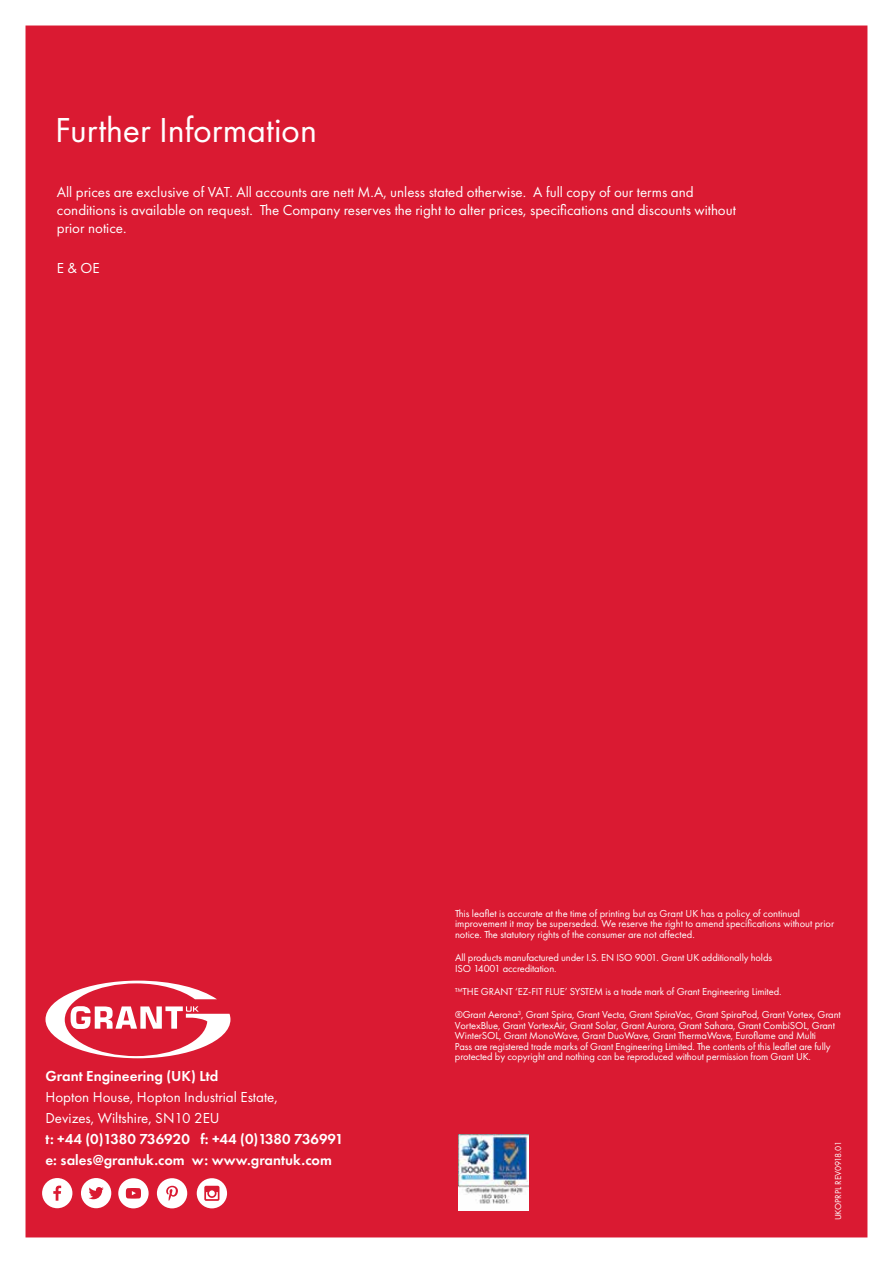
<style>
.page{position:relative;width:893px;height:1263px;background:#fff}
.page>*{position:absolute;margin:0;border:0;box-sizing:border-box;transform-origin:0 0}
.t1{font:36px "Futura PT";letter-spacing:-.005em;color:#fff}
.t2{font:15px/18px "Futura PT";color:#fff}
.t3{font:600 15px/21px "Futura PT";color:#fff}
.t4{font:10.5px/10.5px "Futura PT";letter-spacing:-.01em;color:#fff}
.t5{font:9px "Futura PT";color:#fff}
</style>
<div class="page">
<div style="left:26px;top:26px;width:841px;height:1211px;background:#da1a32"></div>
<svg style="left:45px;top:981px;width:185px;height:77px"></svg>
<img style="left:458px;top:1134px;width:70px;height:77px">
<svg style="left:42px;top:1178px;width:30px;height:30px"></svg>
<svg style="left:81px;top:1178px;width:30px;height:30px"></svg>
<svg style="left:118px;top:1178px;width:31px;height:30px"></svg>
<svg style="left:157px;top:1178px;width:30px;height:30px"></svg>
<svg style="left:197px;top:1178px;width:30px;height:30px"></svg>
<h1 class="t1" style="left:55px;top:109px;width:263px">Further Information</h1>
<p class="t2" style="left:57px;top:183px;width:680px">All prices are exclusive of VAT. All accounts are nett M.A, unless stated otherwise. A full copy of our terms and conditions is available on request. The Company reserves the right to alter prices, specifications and discounts without prior notice.</p>
<h2 class="t2" style="left:57px;top:259px;width:44px">E &amp; OE</h2>
<h2 class="t3" style="left:45px;top:1065px;width:174px">Grant Engineering (UK) Ltd</h2>
<h2 class="t2" style="left:45px;top:1086px;width:234px;line-height:21px">Hopton House, Hopton Industrial Estate,<br>Devizes, Wiltshire, SN10 2EU</h2>
<h2 class="t3" style="left:45px;top:1128px;width:300px">t: +44 (0)1380 736920 f: +44 (0)1380 736991 e: sales@grantuk.com w: www.grantuk.com</h2>
<p class="t4" style="left:455px;top:908px;width:381px">This leaflet is accurate at the time of printing but as Grant UK has a policy of continual improvement it may be superseded. We reserve the right to amend specifications without prior notice. The statutory rights of the consumer are not affected.</p>
<p class="t4" style="left:455px;top:952px;width:319px">All products manufactured under I.S. EN ISO 9001. Grant UK additionally holds<br>ISO 14001 accreditation.</p>
<p class="t4" style="left:455px;top:986px;width:328px">™THE GRANT ‘EZ-FIT FLUE’ SYSTEM is a trade mark of Grant Engineering Limited.</p>
<p class="t4" style="left:455px;top:1009px;width:387px">®Grant Aerona<sup>3</sup>, Grant Spira, Grant Vecta, Grant SpiraVac, Grant SpiraPod, Grant Vortex, Grant VortexBlue, Grant VortexAir, Grant Solar, Grant Aurora, Grant Sahara, Grant CombiSOL, Grant WinterSOL, Grant MonoWave, Grant DuoWave, Grant ThermaWave, Euroflame and Multi<br>Pass are registered trade marks of Grant Engineering Limited. The contents of this leaflet are fully protected by copyright and nothing can be reproduced without permission from Grant UK.</p>
<p class="t5" style="left:833px;top:1220px;width:81px;rotate:-90deg">UKOPRPL REV0918.01</p>
</div>
